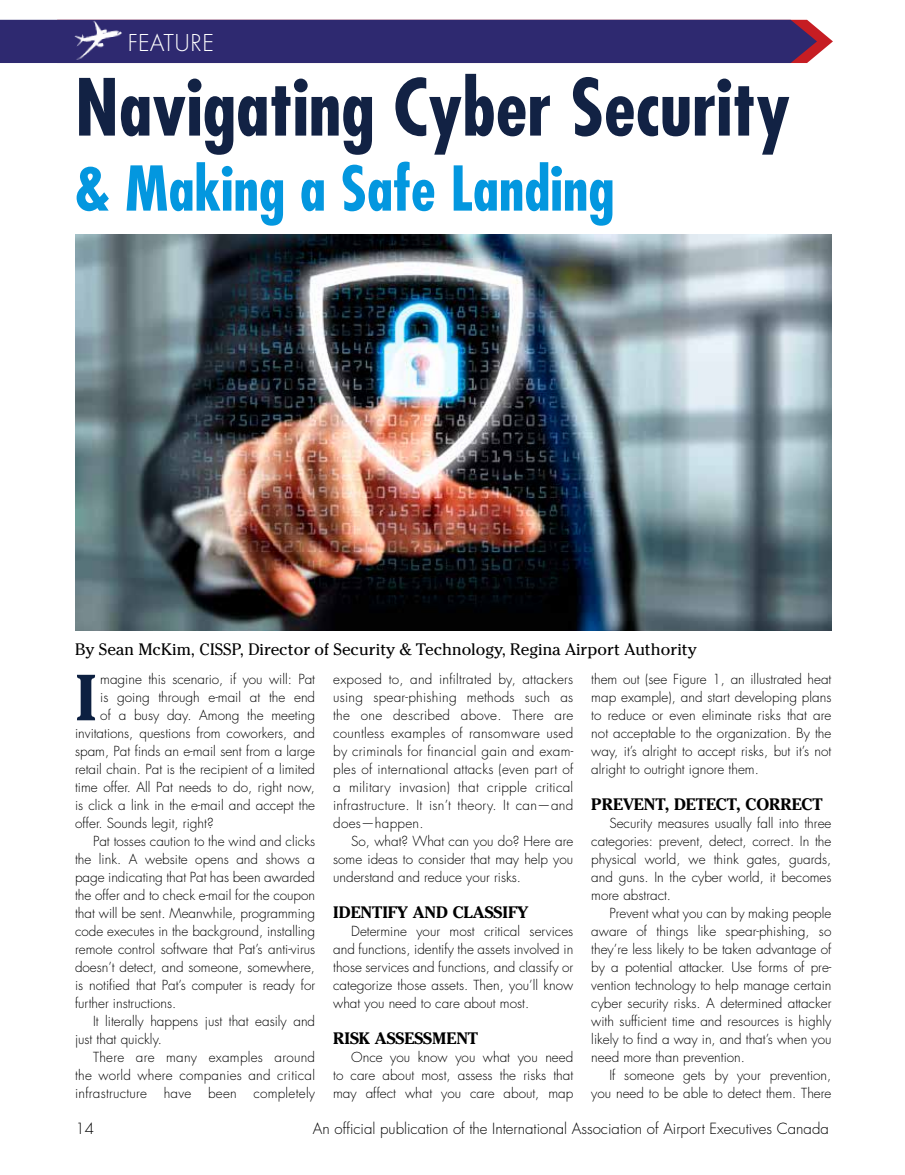
<style>
.page{position:relative;width:905px;height:1175px;background:#fff}
.page>*{position:absolute;margin:0;border:0;box-sizing:border-box;transform-origin:0 0}
.t1{font:700 condensed 76.5px "Futura";color:#122244}
.t2{font:700 64.65px "Cheltenham";color:#0d2041}
.t3{font:700 condensed 60px "Futura";color:#0397df}
.t4{font:300 25.5px "Futura T";color:#fff}
.t5{font:16.5px "Cheltenham";color:#000}
.t6{font:700 16.5px "Cheltenham";color:#000}
.t7{font:300 15px "Futura";color:#000}
.t8{font:300 13.5px/18px "Futura";color:#000;text-align:justify}
.t9{font:300 13.5px "Futura";letter-spacing:.02em;color:#000}
</style>
<div class="page">
<div style="left:0;top:20px;width:833px;height:43px;background:#2e2970"></div>
<img style="left:71px;top:19px;width:55px;height:42px">
<img style="left:75px;top:234px;width:756px;height:396px">
<h3 class="t4" style="left:128px;top:28px;width:88px">FEATURE</h3>
<h1 class="t1" style="left:75px;top:60px;width:717px">Navigating Cyber Security</h1>
<h3 class="t3" style="left:75px;top:151px;width:541px">&amp; Making a Safe Landing</h3>
<p class="t5" style="left:75px;top:639px;width:623px">By Sean McKim, CISSP, Director of Security &amp; Technology, Regina Airport Authority</p>
<h2 class="t2" style="left:75px;top:657px;width:24px">I</h2>
<p class="t8" style="left:100px;top:670px;width:216px">magine this scenario, if you will: Pat</p>
<p class="t8" style="left:100px;top:688px;width:216px">is going through e-mail at the end</p>
<p class="t8" style="left:100px;top:706px;width:216px">of a busy day. Among the meeting</p>
<p class="t8" style="left:75px;top:724px;width:242px">invitations, questions from coworkers, and</p>
<p class="t8" style="left:75px;top:742px;width:242px">spam, Pat finds an e-mail sent from a large</p>
<p class="t8" style="left:75px;top:760px;width:242px">retail chain. Pat is the recipient of a limited</p>
<p class="t8" style="left:75px;top:778px;width:242px">time offer. All Pat needs to do, right now,</p>
<p class="t8" style="left:75px;top:796px;width:242px">is click a link in the e-mail and accept the</p>
<p class="t8" style="left:75px;top:814px;width:140px">offer. Sounds legit, right?</p>
<p class="t8" style="left:93px;top:832px;width:223px">Pat tosses caution to the wind and clicks</p>
<p class="t8" style="left:75px;top:850px;width:242px">the link. A website opens and shows a</p>
<p class="t8" style="left:75px;top:868px;width:242px">page indicating that Pat has been awarded</p>
<p class="t8" style="left:75px;top:886px;width:241px">the offer and to check e-mail for the coupon</p>
<p class="t8" style="left:75px;top:904px;width:242px">that will be sent. Meanwhile, programming</p>
<p class="t8" style="left:75px;top:922px;width:242px">code executes in the background, installing</p>
<p class="t8" style="left:75px;top:940px;width:242px">remote control software that Pat’s anti-virus</p>
<p class="t8" style="left:75px;top:958px;width:242px">doesn’t detect, and someone, somewhere,</p>
<p class="t8" style="left:75px;top:976px;width:241px">is notified that Pat’s computer is ready for</p>
<p class="t8" style="left:75px;top:994px;width:103px">further instructions.</p>
<p class="t8" style="left:93px;top:1012px;width:224px">It literally happens just that easily and</p>
<p class="t8" style="left:75px;top:1030px;width:88px">just that quickly.</p>
<p class="t9" style="left:93px;top:1049px;width:224px">There are many examples around</p>
<p class="t9" style="left:75px;top:1067px;width:241px">the world where companies and critical</p>
<p class="t9" style="left:75px;top:1085px;width:242px">infrastructure have been completely</p>
<p class="t8" style="left:333px;top:670px;width:242px">exposed to, and infiltrated by, attackers using spear-phishing methods such as the one described above. There are countless examples of ransomware used by criminals for financial gain and exam&shy;ples of international attacks (even part of a military invasion) that cripple critical infrastructure. It isn’t theory. It can—and does—happen.</p>
<p class="t8" style="left:333px;top:832px;width:242px;text-indent:18px">So, what? What can you do? Here are some ideas to consider that may help you understand and reduce your risks.</p>
<p class="t6" style="left:333px;top:902px;width:197px">IDENTIFY AND CLASSIFY</p>
<p class="t8" style="left:333px;top:922px;width:242px;text-indent:18px">Determine your most critical services and functions, identify the assets involved in those services and functions, and classify or categorize those assets. Then, you’ll know what you need to care about most.</p>
<p class="t6" style="left:333px;top:1028px;width:146px">RISK ASSESSMENT</p>
<p class="t8" style="left:333px;top:1048px;width:242px;text-indent:18px">Once you know you what you need to care about most, assess the risks that may affect what you care about, map</p>
<p class="t8" style="left:591px;top:670px;width:242px">them out (see Figure 1, an illustrated heat map example), and start developing plans to reduce or even eliminate risks that are not acceptable to the organization. By the way, it’s alright to accept risks, but it’s not alright to outright ignore them.</p>
<p class="t6" style="left:591px;top:794px;width:233px">PREVENT, DETECT, CORRECT</p>
<p class="t8" style="left:591px;top:814px;width:242px;text-indent:18px">Security measures usually fall into three categories: prevent, detect, correct. In the physical world, we think gates, guards, and guns. In the cyber world, it becomes more abstract.</p>
<p class="t8" style="left:591px;top:904px;width:242px;text-indent:18px">Prevent what you can by making people aware of things like spear-phishing, so they’re less likely to be taken advantage of by a potential attacker. Use forms of pre&shy;vention technology to help manage certain cyber security risks. A determined attacker with sufficient time and resources is highly likely to find a way in, and that’s when you need more than prevention.</p>
<p class="t8" style="left:591px;top:1066px;width:242px;text-align:right">If someone gets by your prevention, you need to be able to detect them. There</p>
<p class="t7" style="left:75px;top:1119px;width:20px">14</p>
<p class="t7" style="left:313px;top:1119px;width:517px">An official publication of the International Association of Airport Executives Canada</p>
</div>
